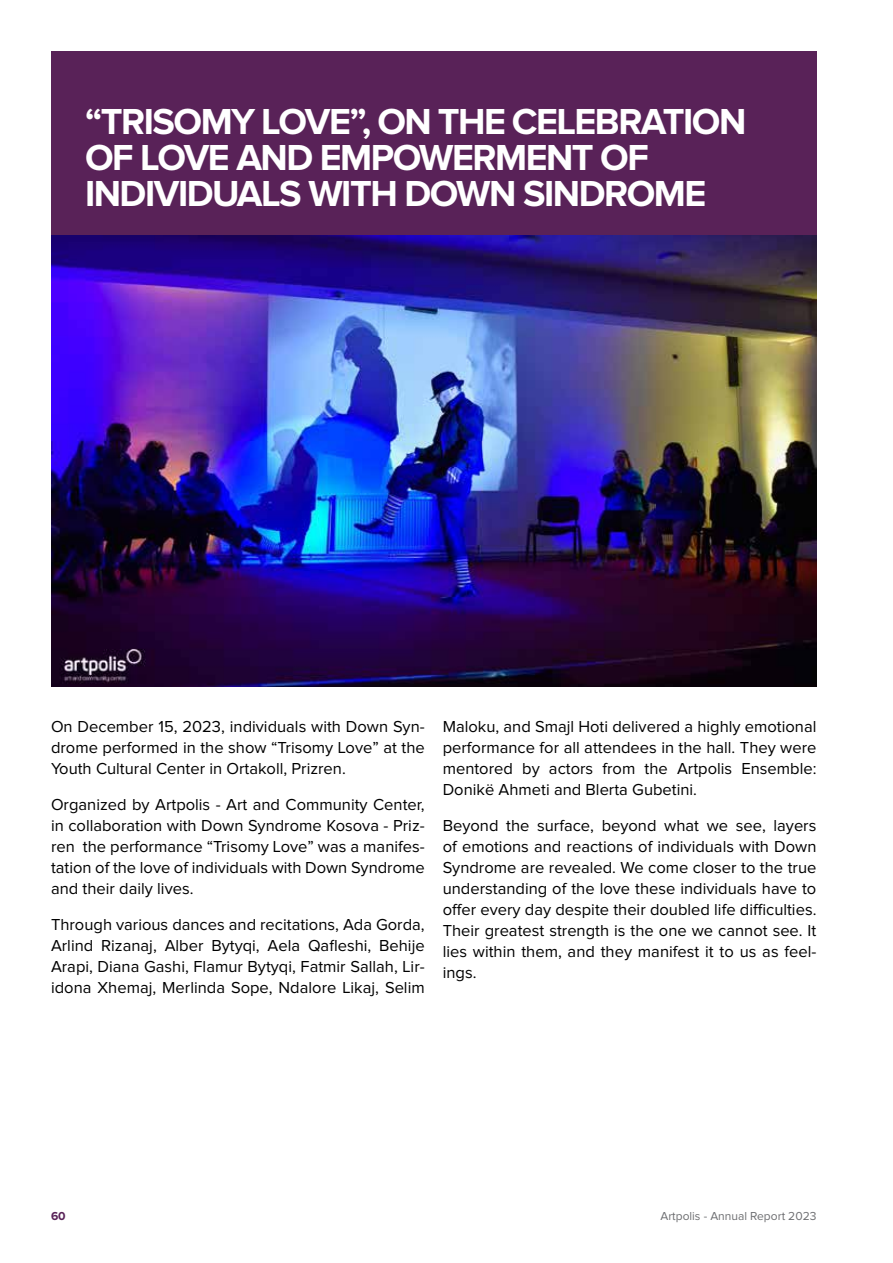
<style>
.page{position:relative;width:893px;height:1263px;background:#fff}
.page>*{position:absolute;margin:0;border:0;box-sizing:border-box;transform-origin:0 0}
.t1{font:700 37.5px/36px "Proxima Nova";letter-spacing:-.04em;color:#fff}
.t2{font:16.5px/21px "Proxima Nova";color:#000;text-align:justify}
.t3{font:12px "Proxima Nova";color:#6d6e71}
.t4{font:700 12px "Proxima Nova";color:#592258}
</style>
<div class="page">
<div style="left:51px;top:51px;width:765px;height:187px;background:#592258"></div>
<img style="left:51px;top:236px;width:765px;height:451px">
<h1 class="t1" style="left:85px;top:104px;width:663px">“TRISOMY LOVE”, ON THE CELEBRATION<br>OF LOVE AND EMPOWERMENT OF<br>INDIVIDUALS WITH DOWN SINDROME</h1>
<p class="t2" style="left:51px;top:716px;width:375px">On December 15, 2023, individuals with Down Syn&shy;drome performed in the show “Trisomy Love” at the Youth Cultural Center in Ortakoll, Prizren.</p>
<p class="t2" style="left:51px;top:794px;width:375px">Organized by Artpolis - Art and Community Center, in collaboration with Down Syndrome Kosova - Priz&shy;ren the performance “Trisomy Love” was a manifes&shy;tation of the love of individuals with Down Syndrome and their daily lives.</p>
<p class="t2" style="left:51px;top:914px;width:375px">Through various dances and recitations, Ada Gorda, Arlind Rizanaj, Alber Bytyqi, Aela Qafleshi, Behije Arapi, Diana Gashi, Flamur Bytyqi, Fatmir Sallah, Lir&shy;idona Xhemaj, Merlinda Sope, Ndalore Likaj, Selim</p>
<p class="t2" style="left:443px;top:716px;width:375px">Maloku, and Smajl Hoti delivered a highly emotional performance for all attendees in the hall. They were mentored by actors from the Artpolis Ensemble:<br>Donikë Ahmeti and Blerta Gubetini.</p>
<p class="t2" style="left:443px;top:815px;width:375px">Beyond the surface, beyond what we see, layers of emotions and reactions of individuals with Down Syndrome are revealed. We come closer to the true understanding of the love these individuals have to offer every day despite their doubled life difficulties.<br>Their greatest strength is the one we cannot see. It lies within them, and they manifest it to us as feel&shy;ings.</p>
<p class="t4" style="left:51px;top:1209px;width:16px">60</p>
<p class="t3" style="left:660px;top:1210px;width:157px">Artpolis - Annual Report 2023</p>
</div>
